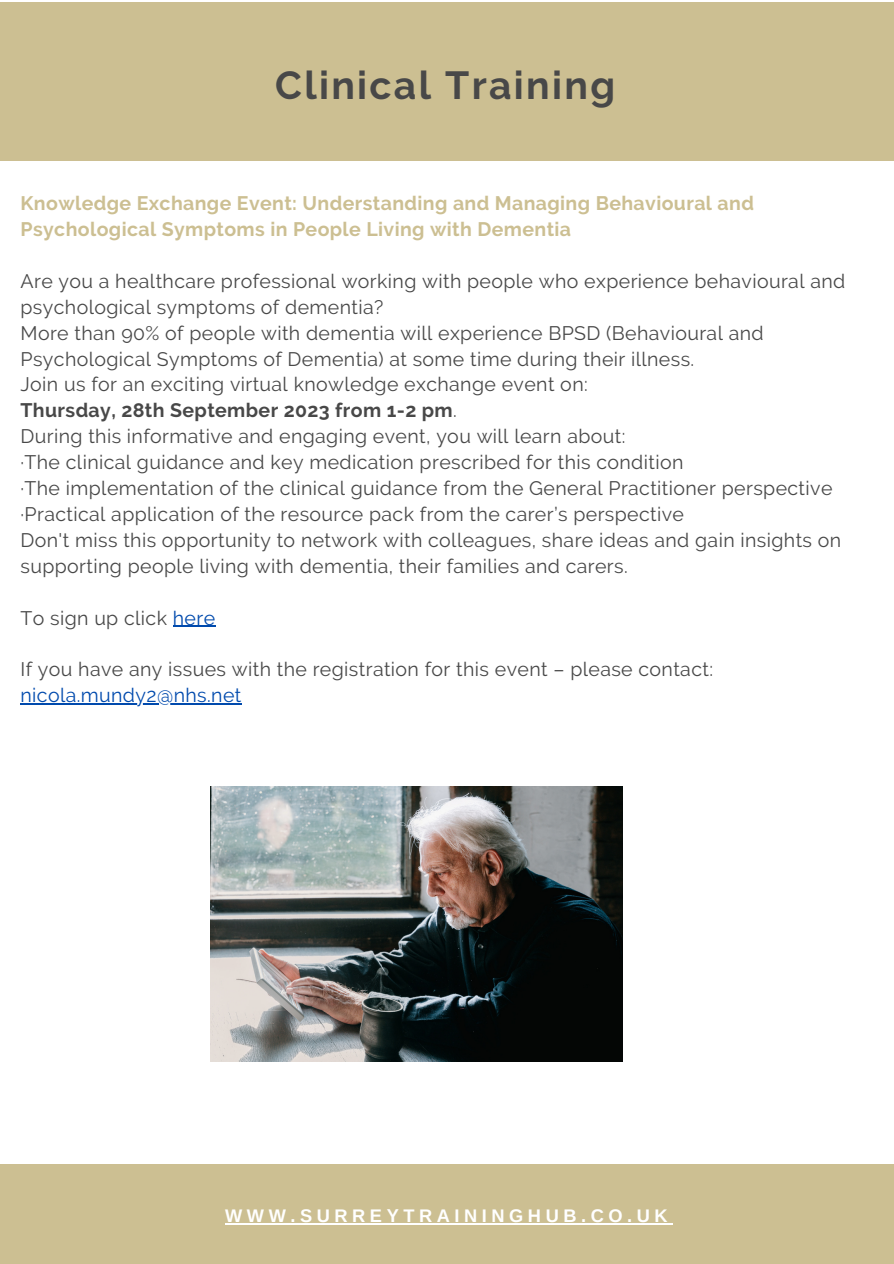
<style>
.page{position:relative;width:894px;height:1264px;background:#fff}
.page>*{position:absolute;margin:0;border:0;box-sizing:border-box;transform-origin:0 0}
.t1{font:700 39px "Raleway";letter-spacing:.06em;color:#484848}
.t2{font:19.5px/26px "Raleway";letter-spacing:.02em;color:#484848}
.t3{font:700 19.5px/26px "Raleway";letter-spacing:.02em;color:#ccbf92}
.t4{font:700 19.5px "Raleway";letter-spacing:.02em;color:#484848}
.t5{font:700 18.15px "Arimo";letter-spacing:.25em;color:#fff}
.s1{font-weight:400}
.s2{color:#004aad}
</style>
<div class="page">
<div style="left:0;top:2px;width:893px;height:158px;background:#ccbf92"></div>
<div style="left:0;top:1164px;width:893px;height:99px;background:#ccbf92"></div>
<hr style="left:225px;top:1222px;width:447px;height:2px;background:#fff">
<hr style="left:173px;top:625px;width:42px;height:2px;background:#004aad">
<hr style="left:20px;top:703px;width:222px;height:1px;background:#004aad">
<img style="left:210px;top:786px;width:412px;height:275px">
<p class="t1" style="left:275px;top:63px;width:341px">Clinical Training</p>
<p class="t3" style="left:20px;top:190px;width:734px">Knowledge Exchange Event: Understanding and Managing Behavioural and<br>Psychological Symptoms in People Living with Dementia</p>
<p class="t2" style="left:20px;top:268px;width:826px">Are you a healthcare professional working with people who experience behavioural and psychological symptoms of dementia?</p>
<p class="t2" style="left:20px;top:320px;width:744px">More than 90% of people with dementia will experience BPSD (Behavioural and<br>Psychological Symptoms of Dementia) at some time during their illness.</p>
<p class="t2" style="left:20px;top:371px;width:568px">Join us for an exciting virtual knowledge exchange event on:</p>
<p class="t4" style="left:20px;top:399px;width:437px">Thursday, 28th September 2023 from 1-2 pm<span class="s1">.</span></p>
<p class="t2" style="left:20px;top:423px;width:606px">During this informative and engaging event, you will learn about:</p>
<p class="t2" style="left:20px;top:449px;width:664px">·The clinical guidance and key medication prescribed for this condition</p>
<p class="t2" style="left:20px;top:475px;width:813px">·The implementation of the clinical guidance from the General Practitioner perspective</p>
<p class="t2" style="left:20px;top:501px;width:665px">·Practical application of the resource pack from the carer’s perspective</p>
<p class="t2" style="left:20px;top:527px;width:822px">Don't miss this opportunity to network with colleagues, share ideas and gain insights on supporting people living with dementia, their families and carers.</p>
<p class="t2" style="left:20px;top:604px;width:196px">To sign up click <span class="s2">here</span></p>
<p class="t2" style="left:20px;top:656px;width:693px">If you have any issues with the registration for this event – please contact: <span class="s2">nicola.mundy2@nhs.net</span></p>
<p class="t5" style="left:225px;top:1205px;width:444px">WWW.SURREYTRAININGHUB.CO.UK</p>
</div>
